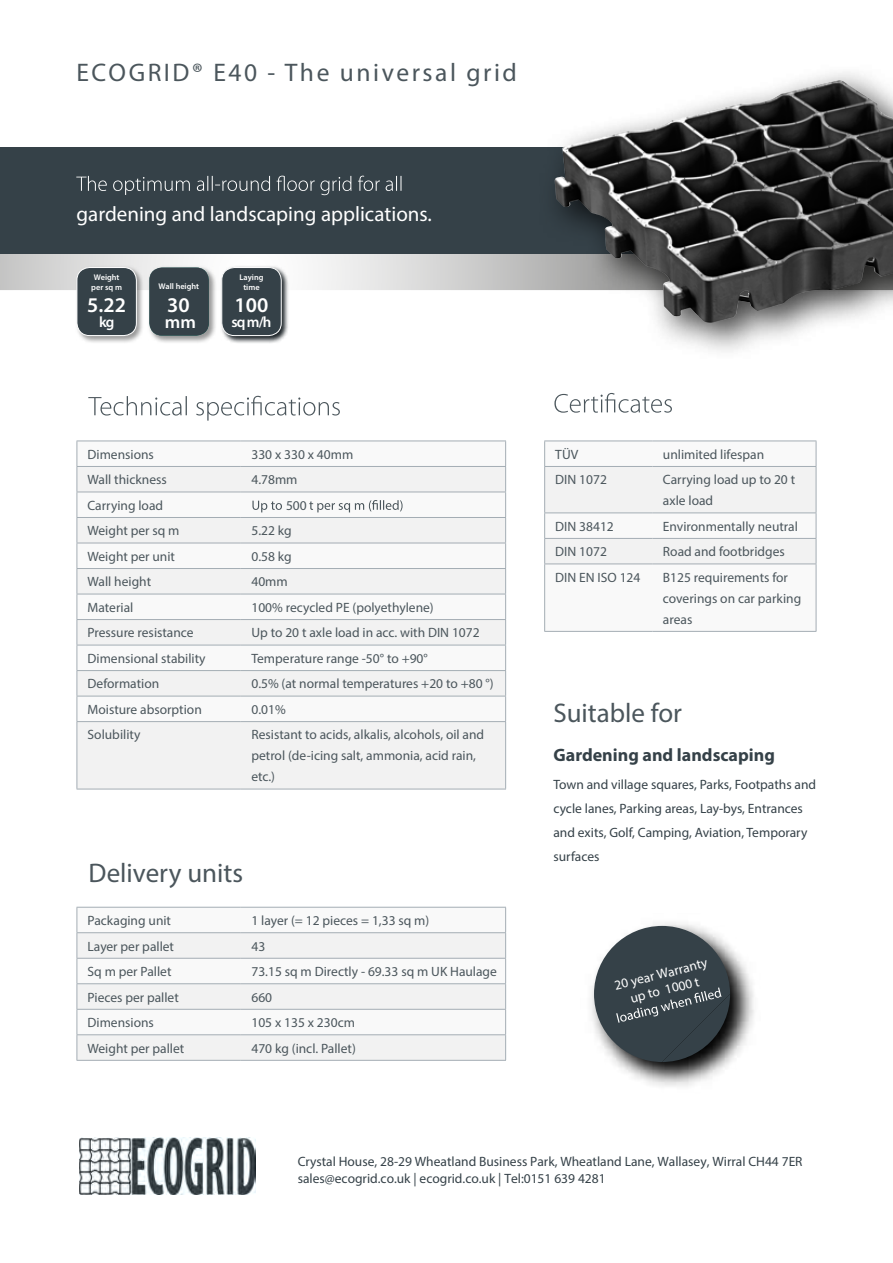
<style>
.page{position:relative;width:893px;height:1263px;background:#fff}
.page>*{position:absolute;margin:0;border:0;box-sizing:border-box;transform-origin:0 0}
.t1{font:300 27px "Myriad Pro";color:#4b565c}
.t2{font:300 25.5px "Myriad Pro";letter-spacing:.1em;color:#4b565c}
.t3{font:300 21px "Myriad Pro";color:#fff}
.t4{font:600 21px "Myriad Pro";color:#fff}
.t5{font:700 18px "Myriad Pro";color:#354148}
.t6{font:600 17.85px "Myriad Pro";color:#fff}
.t7{font:600 15px "Myriad Pro";color:#fff}
.t8{font:13.5px/21px "Myriad Pro";color:#4b565c}
.t9{font:13.5px/24px "Myriad Pro";color:#354148}
.t10{font:13.5px/16.2px "Myriad Pro";color:#fff;text-align:center}
.t11{font:600 8.25px/9.8px "Myriad Pro";color:#fff;text-align:center}
</style>
<div class="page">
<svg style="left:0;top:254px;width:538px;height:36px"></svg>
<div style="left:0;top:147px;width:893px;height:107px;background:#354148"></div>
<svg style="left:538px;top:72px;width:355px;height:280px"></svg>
<img style="left:749px;top:80px;width:88px;height:23px">
<svg style="left:76px;top:176px;width:325px;height:19px"></svg>
<svg style="left:88px;top:396px;width:252px;height:25px"></svg>
<svg style="left:554px;top:393px;width:118px;height:20px"></svg>
<svg style="left:147px;top:265px;width:70px;height:78px"></svg>
<svg style="left:149px;top:267px;width:60px;height:69px"></svg>
<div style="left:149px;top:267px;width:60px;height:69px;background:#354148;border-radius:13px"></div>
<svg style="left:75px;top:265px;width:70px;height:78px"></svg>
<div style="left:77px;top:267px;width:59px;height:69px;background:#354148"></div>
<div style="left:77px;top:267px;width:60px;height:69px;border:1px solid #fff;border-radius:13px"></div>
<svg style="left:220px;top:265px;width:69px;height:78px"></svg>
<div style="left:222px;top:267px;width:59px;height:69px;background:#354148"></div>
<div style="left:221px;top:267px;width:61px;height:69px;border:1px solid #fff;border-radius:13px"></div>
<div style="left:78px;top:467px;width:427px;height:322px;background:#f2f2f2"></div>
<hr style="left:77px;top:441px;width:164px;height:1px;background:#a4adb4">
<hr style="left:241px;top:441px;width:265px;height:1px;background:#a4adb4">
<hr style="left:77px;top:466px;width:164px;height:1px;background:#a4adb4">
<hr style="left:241px;top:466px;width:265px;height:1px;background:#a4adb4">
<hr style="left:77px;top:492px;width:164px;height:1px;background:#a4adb4">
<hr style="left:241px;top:492px;width:265px;height:1px;background:#a4adb4">
<hr style="left:77px;top:517px;width:164px;height:1px;background:#a4adb4">
<hr style="left:241px;top:517px;width:265px;height:1px;background:#a4adb4">
<hr style="left:77px;top:543px;width:164px;height:1px;background:#a4adb4">
<hr style="left:241px;top:543px;width:265px;height:1px;background:#a4adb4">
<hr style="left:77px;top:568px;width:164px;height:1px;background:#a4adb4">
<hr style="left:241px;top:568px;width:265px;height:1px;background:#a4adb4">
<hr style="left:77px;top:594px;width:164px;height:1px;background:#a4adb4">
<hr style="left:241px;top:594px;width:265px;height:1px;background:#a4adb4">
<hr style="left:77px;top:619px;width:164px;height:1px;background:#a4adb4">
<hr style="left:241px;top:619px;width:265px;height:1px;background:#a4adb4">
<hr style="left:77px;top:645px;width:164px;height:1px;background:#a4adb4">
<hr style="left:241px;top:645px;width:265px;height:1px;background:#a4adb4">
<hr style="left:77px;top:670px;width:164px;height:1px;background:#a4adb4">
<hr style="left:241px;top:670px;width:265px;height:1px;background:#a4adb4">
<hr style="left:77px;top:696px;width:164px;height:1px;background:#a4adb4">
<svg style="left:77px;top:441px;width:1px;height:280px"></svg>
<hr style="left:241px;top:696px;width:265px;height:1px;background:#a4adb4">
<svg style="left:505px;top:441px;width:1px;height:280px"></svg>
<hr style="left:77px;top:721px;width:164px;height:1px;background:#a4adb4">
<hr style="left:77px;top:722px;width:1px;height:67px;background:#a4adb4">
<hr style="left:241px;top:721px;width:265px;height:1px;background:#a4adb4">
<hr style="left:505px;top:722px;width:1px;height:67px;background:#a4adb4">
<hr style="left:77px;top:789px;width:164px;height:1px;background:#a4adb4">
<hr style="left:241px;top:789px;width:265px;height:1px;background:#a4adb4">
<svg style="left:252px;top:500px;width:151px;height:12px"></svg>
<div style="left:78px;top:933px;width:427px;height:127px;background:#f2f2f2"></div>
<hr style="left:77px;top:907px;width:164px;height:1px;background:#a4adb4">
<hr style="left:241px;top:907px;width:265px;height:1px;background:#a4adb4">
<hr style="left:77px;top:932px;width:164px;height:1px;background:#a4adb4">
<hr style="left:241px;top:932px;width:265px;height:1px;background:#a4adb4">
<hr style="left:77px;top:958px;width:164px;height:1px;background:#a4adb4">
<hr style="left:241px;top:958px;width:265px;height:1px;background:#a4adb4">
<hr style="left:77px;top:983px;width:164px;height:1px;background:#a4adb4">
<hr style="left:241px;top:983px;width:265px;height:1px;background:#a4adb4">
<hr style="left:77px;top:1009px;width:164px;height:1px;background:#a4adb4">
<hr style="left:241px;top:1009px;width:265px;height:1px;background:#a4adb4">
<hr style="left:77px;top:1034px;width:164px;height:1px;background:#a4adb4">
<svg style="left:77px;top:907px;width:1px;height:153px"></svg>
<hr style="left:241px;top:1034px;width:265px;height:1px;background:#a4adb4">
<svg style="left:505px;top:907px;width:1px;height:153px"></svg>
<hr style="left:77px;top:1060px;width:164px;height:1px;background:#a4adb4">
<hr style="left:241px;top:1060px;width:265px;height:1px;background:#a4adb4">
<svg style="left:545px;top:564px;width:271px;height:67px"></svg>
<div style="left:544px;top:441px;width:273px;height:123px;background:#f2f2f2"></div>
<hr style="left:544px;top:563px;width:108px;height:1px;background:#a4adb4">
<hr style="left:544px;top:564px;width:1px;height:67px;background:#a4adb4">
<hr style="left:652px;top:563px;width:164px;height:1px;background:#a4adb4">
<hr style="left:816px;top:564px;width:1px;height:67px;background:#a4adb4">
<hr style="left:544px;top:631px;width:108px;height:1px;background:#a4adb4">
<hr style="left:652px;top:631px;width:164px;height:1px;background:#a4adb4">
<img style="left:591px;top:923px;width:163px;height:163px">
<svg style="left:594px;top:926px;width:136px;height:136px;background:#555e63"></svg>
<img style="left:80px;top:1138px;width:175px;height:57px">
<h2 class="t2" style="left:77px;top:57px;width:442px">ECOGRID® E40 - The universal grid</h2>
<h3 class="t3" style="left:77px;top:201px;width:357px">gardening and landscaping applications.</h3>
<p class="t11" style="left:91px;top:272px;width:32px">Weight per sq m</p>
<h3 class="t4" style="left:87px;top:291px;width:40px">5.22</h3>
<p class="t7" style="left:99px;top:312px;width:17px">kg</p>
<p class="t11" style="left:159px;top:281px;width:42px">Wall height</p>
<p class="t11" style="left:240px;top:272px;width:25px">Laying time</p>
<h3 class="t4" style="left:235px;top:291px;width:35px">100</h3>
<p class="t7" style="left:232px;top:312px;width:42px">sq m/h</p>
<h3 class="t4" style="left:167px;top:291px;width:24px">30</h3>
<h3 class="t6" style="left:165px;top:310px;width:33px">mm</h3>
<p class="t8" style="left:88px;top:443px;width:68px">Dimensions</p>
<p class="t8" style="left:251px;top:443px;width:103px">330 x 330 x 40mm</p>
<p class="t8" style="left:88px;top:469px;width:81px">Wall thickness</p>
<p class="t8" style="left:251px;top:469px;width:48px">4.78mm</p>
<p class="t8" style="left:88px;top:494px;width:77px">Carrying load</p>
<p class="t8" style="left:286px;top:495px;width:22px">500</p>
<p class="t8" style="left:88px;top:520px;width:94px">Weight per sq m</p>
<p class="t8" style="left:251px;top:520px;width:42px">5.22 kg</p>
<p class="t8" style="left:88px;top:545px;width:89px">Weight per unit</p>
<p class="t8" style="left:251px;top:545px;width:42px">0.58 kg</p>
<p class="t8" style="left:88px;top:571px;width:65px">Wall height</p>
<p class="t8" style="left:251px;top:571px;width:38px">40mm</p>
<p class="t8" style="left:88px;top:597px;width:47px">Material</p>
<p class="t8" style="left:251px;top:597px;width:184px">100% recycled PE (polyethylene)</p>
<p class="t8" style="left:88px;top:622px;width:108px">Pressure resistance</p>
<p class="t8" style="left:251px;top:622px;width:230px">Up to 20 t axle load in acc. with DIN 1072</p>
<p class="t8" style="left:88px;top:648px;width:120px">Dimensional stability</p>
<p class="t8" style="left:251px;top:648px;width:178px">Temperature range -50° to +90°</p>
<p class="t8" style="left:88px;top:673px;width:73px">Deformation</p>
<p class="t8" style="left:251px;top:673px;width:244px">0.5% (at normal temperatures +20 to +80 °)</p>
<p class="t8" style="left:88px;top:699px;width:116px">Moisture absorption</p>
<p class="t8" style="left:251px;top:699px;width:36px">0.01%</p>
<p class="t8" style="left:88px;top:724px;width:54px">Solubility</p>
<p class="t8" style="left:251px;top:724px;width:234px">Resistant to acids, alkalis, alcohols, oil and petrol (de-icing salt, ammonia, acid rain, etc.)</p>
<h1 class="t1" style="left:89px;top:856px;width:156px">Delivery units</h1>
<p class="t8" style="left:88px;top:910px;width:85px">Packaging unit</p>
<p class="t8" style="left:251px;top:910px;width:179px">1 layer (= 12 pieces = 1,33 sq m)</p>
<p class="t8" style="left:88px;top:935px;width:88px">Layer per pallet</p>
<p class="t8" style="left:251px;top:935px;width:15px">43</p>
<p class="t8" style="left:88px;top:961px;width:85px">Sq m per Pallet</p>
<p class="t8" style="left:251px;top:961px;width:247px">73.15 sq m Directly - 69.33 sq m UK Haulage</p>
<p class="t8" style="left:88px;top:986px;width:93px">Pieces per pallet</p>
<p class="t8" style="left:251px;top:986px;width:22px">660</p>
<p class="t8" style="left:88px;top:1012px;width:68px">Dimensions</p>
<p class="t8" style="left:251px;top:1012px;width:105px">105 x 135 x 230cm</p>
<p class="t8" style="left:88px;top:1037px;width:98px">Weight per pallet</p>
<p class="t8" style="left:251px;top:1037px;width:106px">470 kg (incl. Pallet)</p>
<p class="t8" style="left:555px;top:443px;width:24px">TÜV</p>
<p class="t8" style="left:663px;top:443px;width:103px">unlimited lifespan</p>
<p class="t8" style="left:555px;top:469px;width:53px">DIN 1072</p>
<p class="t8" style="left:663px;top:469px;width:134px">Carrying load up to 20 t axle load</p>
<p class="t8" style="left:555px;top:515px;width:60px">DIN 38412</p>
<p class="t8" style="left:663px;top:515px;width:137px">Environmentally neutral</p>
<p class="t8" style="left:555px;top:541px;width:53px">DIN 1072</p>
<p class="t8" style="left:663px;top:541px;width:123px">Road and footbridges</p>
<p class="t8" style="left:555px;top:566px;width:87px">DIN EN ISO 124</p>
<p class="t8" style="left:663px;top:566px;width:140px">B125 requirements for coverings on car parking areas</p>
<h1 class="t1" style="left:553px;top:696px;width:130px">Suitable for</h1>
<h3 class="t5" style="left:553px;top:743px;width:223px">Gardening and landscaping</h3>
<p class="t9" style="left:553px;top:772px;width:264px">Town and village squares, Parks, Footpaths and cycle lanes, Parking areas, Lay-bys, Entrances and exits, Golf, Camping, Aviation, Temporary surfaces</p>
<p class="t10" style="left:613px;top:977px;width:97px;rotate:-14deg">20 year Warranty up to 1000 t</p>
<p class="t9" style="left:298px;top:1153px;width:506px;line-height:16.2px">Crystal House, 28-29 Wheatland Business Park, Wheatland Lane, Wallasey, Wirral CH44 7ER sales@ecogrid.co.uk | ecogrid.co.uk | Tel:0151 639 4281</p>
</div>
